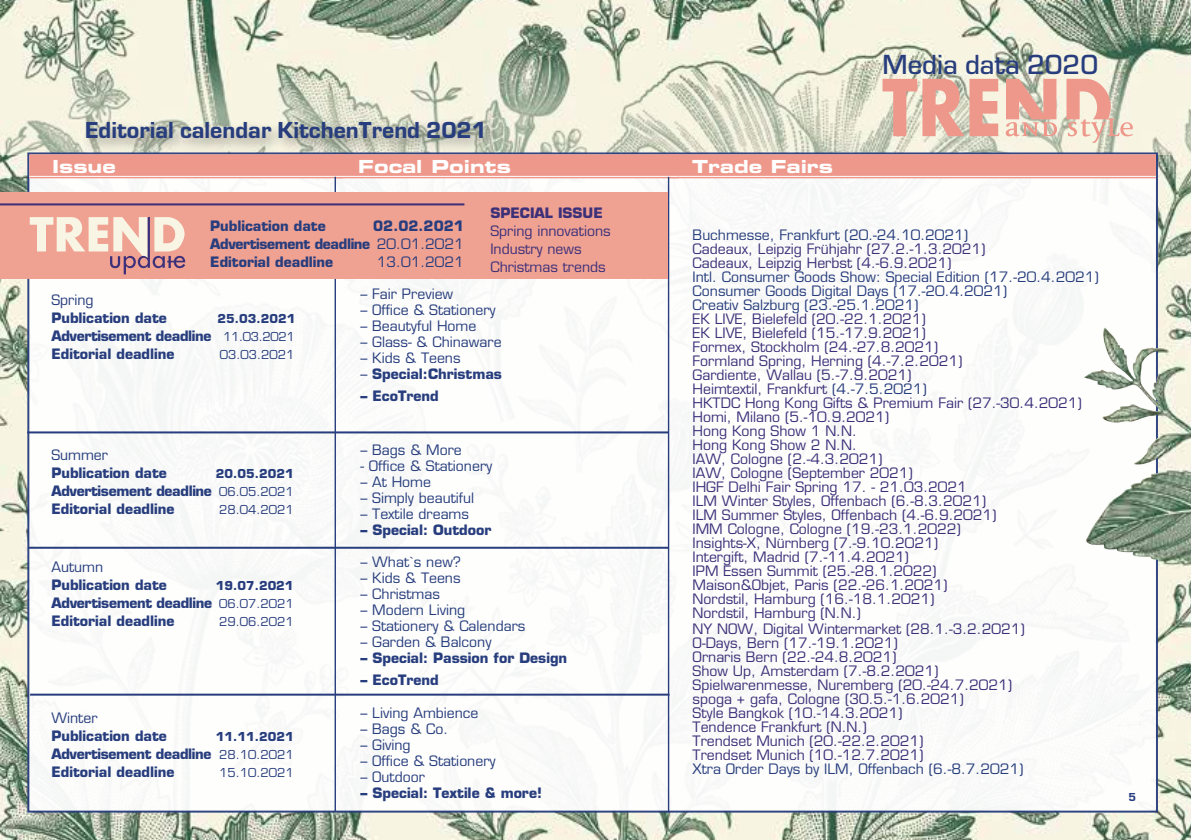
<style>
.page{position:relative;width:1191px;height:840px;background:#fff}
.page>*{position:absolute;margin:0;border:0;box-sizing:border-box;transform-origin:0 0}
.t1{font:500 28.6px "Eurostile T";color:#273d7d}
.t2{font:800 24px "Eurostile T";color:#273d7d}
.t3{font:18px "Eurostile Bold Extended Two";color:#fff}
.t4{font:14px/14px "Eurostile";color:#3c3079}
.t5{font:14px/14px "Eurostile";color:#273d7d}
.t6{font:700 14px/18px "Eurostile";color:#273d7d;text-align:justify}
.t7{font:700 14px/18px "Eurostile";letter-spacing:-.025em;color:#273d7d}
.t8{font:700 14px/18px "Eurostile";letter-spacing:-.02em;color:#273d7d}
.t9{font:700 14px "Eurostile";color:#3c3079}
.t10{font:700 12px "Eurostile";color:#273d7d}
.t11{font:12px "Eurostile";color:#273d7d}
.t12{font:800 12px "Eurostile T";color:#273d7d}
.s1{font-weight:400}
.s2{font-weight:400;font-size:12px}
.s3{color:#273d7d}
</style>
<div class="page">
<img style="left:0;top:0;width:1191px;height:839px">
<svg style="left:0;top:51px;width:1191px;height:103px;background:#dee0cd"></svg>
<svg style="left:1066px;top:79px;width:66px;height:64px;background:#e5c6b6"></svg>
<svg style="left:1005px;top:79px;width:52px;height:57px;background:#e3b0a2"></svg>
<svg style="left:882px;top:79px;width:116px;height:57px;background:#e7b3a4"></svg>
<div style="left:27px;top:152px;width:1131px;height:660px;background:#fff;border:2px solid #273d7d"></div>
<div style="left:29px;top:154px;width:314px;height:24px;background:#ee988b"></div>
<hr style="left:29px;top:176px;width:314px;height:1px;background:#fff">
<div style="left:669px;top:154px;width:487px;height:24px;background:#ee988b"></div>
<hr style="left:669px;top:176px;width:487px;height:1px;background:#fff">
<div style="left:335px;top:154px;width:343px;height:24px;background:#ee988b"></div>
<hr style="left:335px;top:176px;width:343px;height:1px;background:#fff">
<div style="left:82px;top:116px;width:417px;height:38px;background:#000;opacity:.35"></div>
<img style="left:1084px;top:327px;width:107px;height:237px">
<hr style="left:334px;top:177px;width:2px;height:634px;background:#273d7d">
<hr style="left:668px;top:177px;width:1px;height:635px;background:#273d7d">
<hr style="left:27px;top:431px;width:641px;height:2px;background:#273d7d">
<hr style="left:30px;top:693px;width:639px;height:2px;background:#273d7d">
<hr style="left:28px;top:546px;width:641px;height:2px;background:#273d7d">
<div style="left:0;top:192px;width:667px;height:86px;background:#efa192"></div>
<svg style="left:30px;top:217px;width:155px;height:57px"></svg>
<hr style="left:0;top:203px;width:464px;height:2px;background:#3c3079">
<h2 class="t2" style="left:85px;top:116px;width:403px">Editorial calendar KitchenTrend 2021</h2>
<p class="t3" style="left:52px;top:153px;width:65px">Issue</p>
<p class="t3" style="left:358px;top:153px;width:154px">Focal Points</p>
<p class="t3" style="left:692px;top:153px;width:142px">Trade Fairs</p>
<h1 class="t1" style="left:882px;top:47px;width:217px">Media data 2020</h1>
<p class="t6" style="left:210px;top:217px;width:255px;text-indent:163px">02.02.2021<br>Advertisement deadline <span class="s1">20.01.2021<br></span>Editorial deadline</p>
<p class="t6" style="left:210px;top:217px;width:117px">Publication date</p>
<p class="t5" style="left:377px;top:255px;width:88px">13.01.2021</p>
<p class="t9" style="left:490px;top:204px;width:114px">SPECIAL ISSUE</p>
<p class="t4" style="left:490px;top:222px;width:122px;line-height:18px">Spring innovations<br>Industry news<br>Christmas trends</p>
<p class="t5" style="left:51px;top:293px;width:44px">Spring</p>
<p class="t6" style="left:51px;top:308px;width:117px">Publication date</p>
<p class="t10" style="left:217px;top:311px;width:79px">25.03.2021</p>
<p class="t7" style="left:51px;top:326px;width:245px">Advertisement deadline <span class="s2">11.03.2021<br></span>Editorial deadline</p>
<p class="t11" style="left:220px;top:347px;width:76px">03.03.2021</p>
<p class="t5" style="left:51px;top:448px;width:58px">Summer</p>
<p class="t6" style="left:51px;top:463px;width:117px">Publication date</p>
<p class="t10" style="left:216px;top:466px;width:79px">20.05.2021</p>
<p class="t8" style="left:51px;top:481px;width:244px">Advertisement deadline <span class="s2">06.05.2021<br></span>Editorial deadline</p>
<p class="t11" style="left:219px;top:502px;width:76px">28.04.2021</p>
<p class="t5" style="left:51px;top:559px;width:53px">Autumn</p>
<p class="t6" style="left:51px;top:575px;width:117px">Publication date</p>
<p class="t10" style="left:216px;top:578px;width:79px">19.07.2021</p>
<p class="t8" style="left:51px;top:593px;width:244px">Advertisement deadline <span class="s2">06.07.2021<br></span>Editorial deadline</p>
<p class="t11" style="left:219px;top:614px;width:76px">29.06.2021</p>
<p class="t5" style="left:51px;top:710px;width:48px">Winter</p>
<p class="t6" style="left:51px;top:726px;width:117px">Publication date</p>
<p class="t10" style="left:216px;top:729px;width:79px">11.11.2021</p>
<p class="t7" style="left:51px;top:744px;width:244px">Advertisement deadline <span class="s2">28.10.2021<br></span>Editorial deadline</p>
<p class="t11" style="left:219px;top:765px;width:76px">15.10.2021</p>
<p class="t5" style="left:360px;top:287px;width:94px">– Fair Preview</p>
<p class="t5" style="left:360px;top:303px;width:137px">– Office &amp; Stationery</p>
<p class="t5" style="left:360px;top:319px;width:117px">– Beautyful Home</p>
<p class="t5" style="left:360px;top:335px;width:143px">– Glass- &amp; Chinaware</p>
<p class="t5" style="left:360px;top:351px;width:102px">– Kids &amp; Teens</p>
<p class="t6" style="left:360px;top:365px;width:143px"><span class="s1">–</span> Special:Christmas</p>
<p class="t6" style="left:360px;top:387px;width:80px">– EcoTrend</p>
<p class="t5" style="left:360px;top:442px;width:103px">– Bags &amp; More</p>
<p class="t5" style="left:360px;top:458px;width:133px">- Office &amp; Stationery</p>
<p class="t5" style="left:360px;top:474px;width:72px">– At Home</p>
<p class="t5" style="left:360px;top:490px;width:115px">– Simply beautiful</p>
<p class="t5" style="left:360px;top:506px;width:110px">– Textile dreams</p>
<p class="t6" style="left:360px;top:520px;width:133px">– Special: Outdoor</p>
<p class="t5" style="left:360px;top:554px;width:102px">– What`s new?</p>
<p class="t5" style="left:360px;top:570px;width:102px">– Kids &amp; Teens</p>
<p class="t5" style="left:360px;top:586px;width:81px">– Christmas</p>
<p class="t5" style="left:360px;top:602px;width:106px">– Modern Living</p>
<p class="t5" style="left:360px;top:618px;width:166px">– Stationery &amp; Calendars</p>
<p class="t5" style="left:360px;top:634px;width:133px">– Garden &amp; Balcony</p>
<p class="t6" style="left:360px;top:648px;width:208px">– Special: Passion for Design</p>
<p class="t6" style="left:360px;top:670px;width:80px">– EcoTrend</p>
<p class="t5" style="left:360px;top:705px;width:120px">– Living Ambience</p>
<p class="t5" style="left:360px;top:721px;width:89px">– Bags &amp; Co.</p>
<p class="t5" style="left:360px;top:737px;width:52px">– Giving</p>
<p class="t5" style="left:360px;top:753px;width:137px">– Office &amp; Stationery</p>
<p class="t5" style="left:360px;top:769px;width:66px">– Outdoor</p>
<p class="t6" style="left:360px;top:783px;width:183px">– Special: Textile &amp; more!</p>
<p class="t5" style="left:692px;top:227px;width:277px">Buchmesse, Frankfurt (20.-24.10.2021)</p>
<p class="t4" style="left:692px;top:241px;width:294px">Cadeaux, Leipzig Frühjahr (27.2.-1.3.2021)<br>Cadeaux, Leipzig Herbst (4.-6.9.2021)</p>
<p class="t5" style="left:692px;top:269px;width:407px">Intl. Consumer Goods Show: Special Edition (17.-20.4.2021)<br>Consumer Goods Digital Days (17.-20.4.2021)<br>Creativ Salzburg (23.-25.1.2021)</p>
<p class="t4" style="left:692px;top:311px;width:391px">EK LIVE, Bielefeld (20.-22.1.2021)<br>EK LIVE, Bielefeld (15.-17.9.2021)<br>Formex, Stockholm (24.-27.8.2021)<br>Formland Spring, Herning (4.-7.2.2021)<br>Gardiente, Wallau (5.-7.9.2021)<br>Heimtextil, Frankfurt <span class="s3">(4.-7.5.2021)<br></span>HKTDC Hong Kong Gifts &amp; Premium Fair (27.-30.4.2021)<br>Homi, Milano (5.-10.9.2021)<br>Hong Kong Show 1 N.N.<br>Hong Kong Show 2 N.N.<br>IAW, Cologne (2.-4.3.2021)<br>IAW, Cologne (September 2021)<br>IHGF Delhi Fair Spring 17. - 21.03.2021<br>ILM Winter Styles, Offenbach (6.-8.3.2021)<br>ILM Summer Styles, Offenbach (4.-6.9.2021)<br>IMM Cologne, Cologne (19.-23.1.2022)<br>Insights-X, Nürnberg (7.-9.10.2021)<br>Intergift, Madrid (7.-11.4.2021)<br>IPM Essen Summit (25.-28.1.2022)<br>Maison&amp;Objet, Paris (22.-26.1.2021)<br>Nordstil, Hamburg (16.-18.1.2021)<br>Nordstil, Hamburg (N.N.)</p>
<p class="t4" style="left:692px;top:621px;width:334px">NY NOW, Digital Wintermarket (28.1.-3.2.2021)<br>O-Days, Bern (17.-19.1.2021)<br>Ornaris Bern (22.-24.8.2021)<br>Show Up, Amsterdam (7.-8.2.2021)<br>Spielwarenmesse, Nuremberg (20.-24.7.2021) spoga + gafa, Cologne (30.5.-1.6.2021)<br>Style Bangkok (10.-14.3.2021)<br>Tendence Frankfurt (N.N.)<br>Trendset Munich (20.-22.2.2021)<br>Trendset Munich (10.-12.7.2021)</p>
<p class="t5" style="left:692px;top:761px;width:332px">Xtra Order Days by ILM, Offenbach (6.-8.7.2021)</p>
<p class="t12" style="left:1128px;top:789px;width:9px">5</p>
</div>
